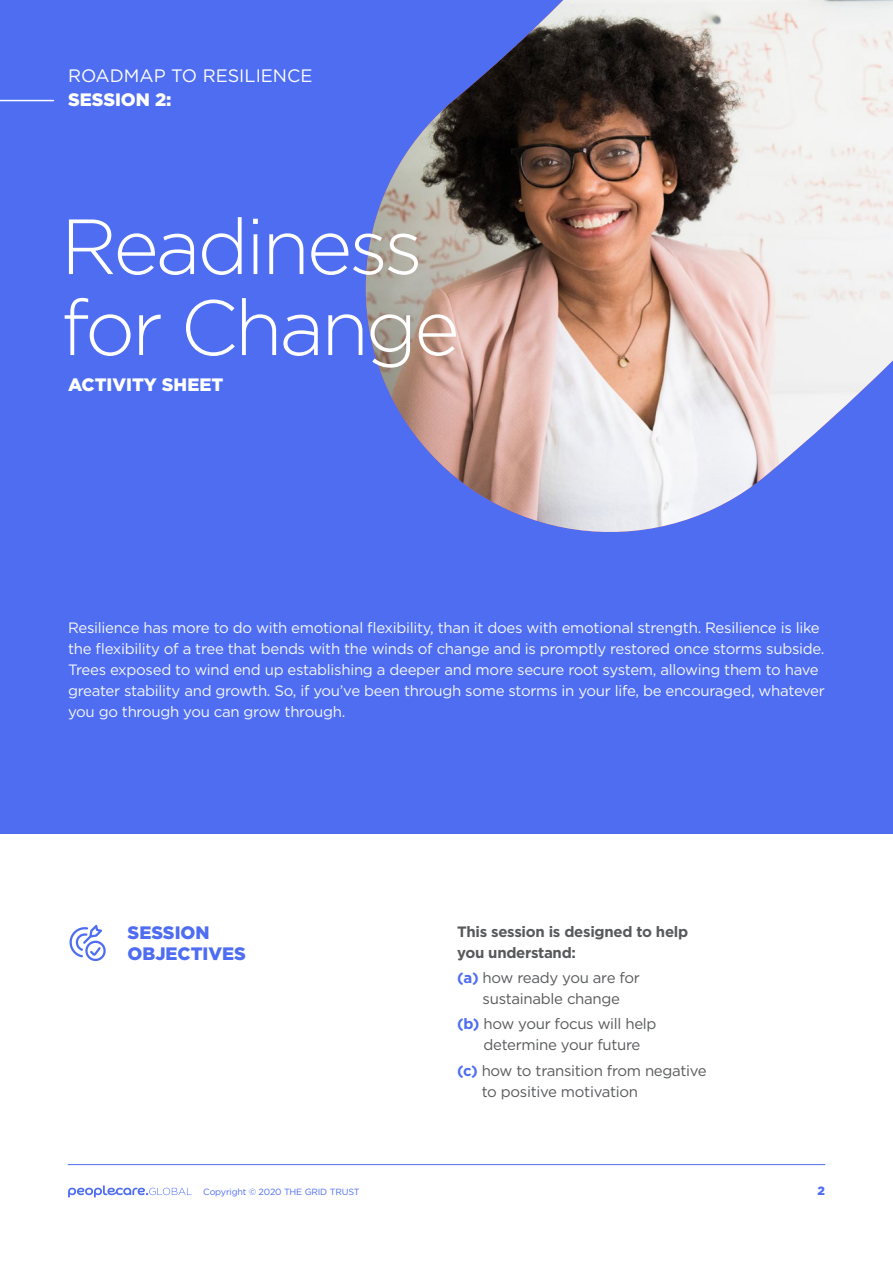
<style>
.page{position:relative;width:893px;height:1263px;background:#fff}
.page>*{position:absolute;margin:0;border:0;box-sizing:border-box;transform-origin:0 0}
.t1{font:300 78px/81px "Gotham";letter-spacing:-.04em;color:#fff}
.t2{font:900 18px "Gotham";color:#fff}
.t3{font:18px "Gotham";color:#fff}
.t4{font:900 18px/21px "Gotham";color:#4e6df1}
.t5{font:15px/21px "Gotham";letter-spacing:-.02em;color:#fff}
.t6{font:15px/21px "Gotham";letter-spacing:-.02em;color:#58595b}
.t7{font:700 15px/21px "Gotham";letter-spacing:-.02em;color:#58595b}
.t8{font:900 12px "Gotham";color:#4e6df1}
.t9{font:9px "Gotham";letter-spacing:-.02em;color:#4e6df1}
.s1{font-weight:700;color:#4e6df1}
</style>
<div class="page">
<div style="left:0;top:0;width:893px;height:833px;background:#4e6df1"></div>
<img style="left:365px;top:0;width:528px;height:532px">
<hr style="left:0;top:100px;width:54px;height:1px;background:#fff">
<svg style="left:70px;top:925px;width:36px;height:36px"></svg>
<hr style="left:68px;top:1164px;width:757px;height:1px;background:#4e6df1">
<svg style="left:68px;top:1185px;width:123px;height:12px"></svg>
<p class="t3" style="left:68px;top:65px;width:246px">ROADMAP TO RESILIENCE</p>
<p class="t2" style="left:68px;top:88px;width:105px">SESSION 2:</p>
<h1 class="t1" style="left:61px;top:204px;width:400px">Readiness for Change</h1>
<p class="t2" style="left:68px;top:373px;width:157px">ACTIVITY SHEET</p>
<p class="t5" style="left:68px;top:617px;width:758px">Resilience has more to do with emotional flexibility, than it does with emotional strength. Resilience is like the flexibility of a tree that bends with the winds of change and is promptly restored once storms subside.<br>Trees exposed to wind end up establishing a deeper and more secure root system, allowing them to have greater stability and growth. So, if you’ve been through some storms in your life, be encouraged, whatever you go through you can grow through.</p>
<p class="t4" style="left:128px;top:922px;width:120px">SESSION<br>OBJECTIVES</p>
<p class="t7" style="left:457px;top:921px;width:233px">This session is designed to help you understand:</p>
<p class="t6" style="left:457px;top:967px;width:184px;text-align:center"><span class="s1">(a)</span> how ready you are for sustainable change</p>
<p class="t6" style="left:483px;top:1013px;width:175px;text-indent:-26px"><span class="s1">(b)</span> how your focus will help determine your future</p>
<p class="t6" style="left:482px;top:1059px;width:227px;text-indent:-25px"><span class="s1">(c)</span> how to transition from negative to positive motivation</p>
<p class="t9" style="left:203px;top:1186px;width:158px">Copyright © 2020 THE GRID TRUST</p>
<p class="t8" style="left:817px;top:1182px;width:9px">2</p>
</div>
